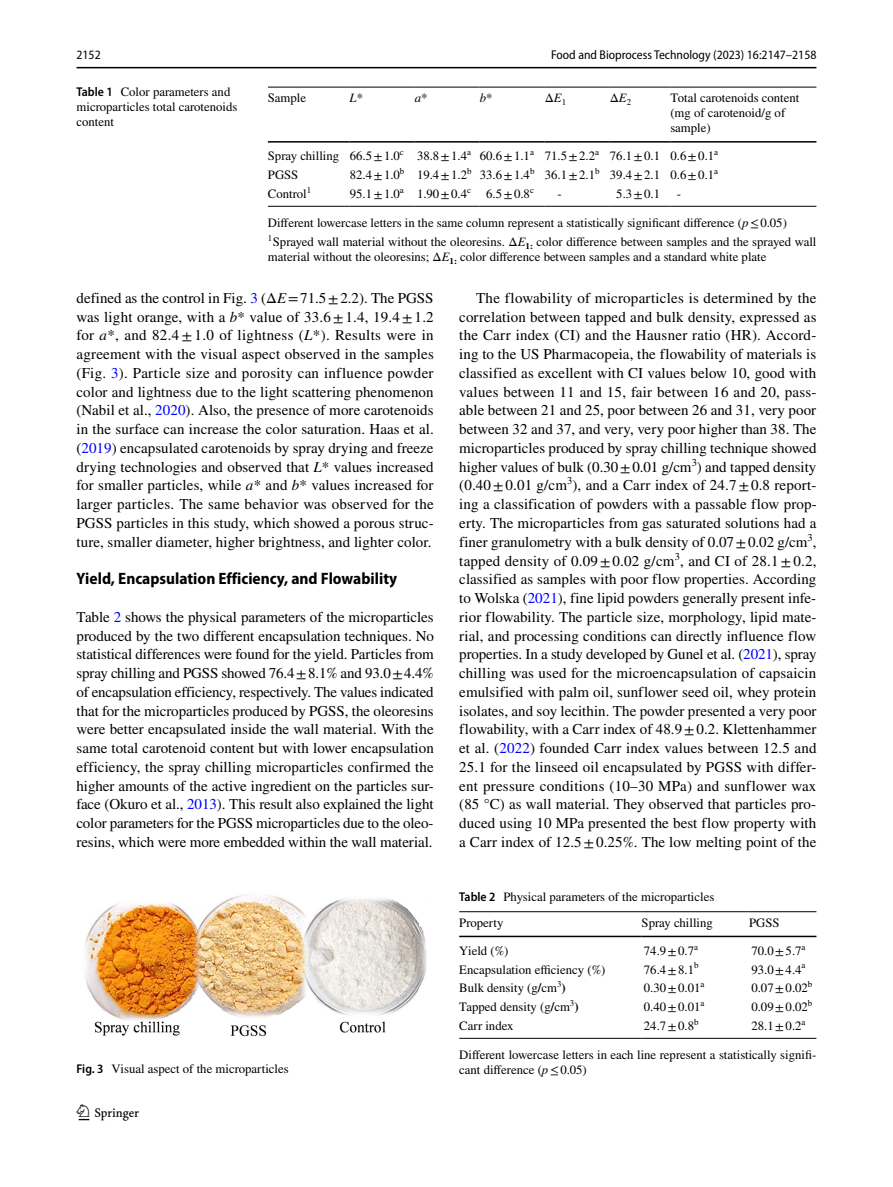
<style>
.page{position:relative;width:893px;height:1187px;background:#fff}
.page>*{position:absolute;margin:0;border:0;box-sizing:border-box;transform-origin:0 0}
.t1{font:22.5px "Springnew Regular 2";color:#000}
.t2{font:700 semi-condensed 16.5px "Myriad Pro";color:#000}
.t3{font:15px/18.8px "STIX";letter-spacing:.005em;color:#000;text-align:justify}
.t4{font:12.75px/15px "STIX";color:#000}
.t5{font:semi-condensed 12.75px "Myriad Pro";color:#000}
.t6{font:italic 12.75px "STIX";color:#000}
.s1{font-family:"Myriad Pro";font-weight:600;font-stretch:semi-condensed}
.s2{font-style:normal}
.s3{font-style:italic}
.s4{color:#00f}
.s5{font-weight:700}
</style>
<div class="page">
<hr style="left:77px;top:67px;width:739px;height:1px;background:#000">
<hr style="left:268px;top:87px;width:82px;height:1px;background:#000">
<hr style="left:268px;top:141px;width:82px;height:2px;background:#000">
<hr style="left:350px;top:87px;width:65px;height:1px;background:#000">
<hr style="left:350px;top:141px;width:65px;height:2px;background:#000">
<hr style="left:415px;top:87px;width:65px;height:1px;background:#000">
<hr style="left:415px;top:141px;width:65px;height:2px;background:#000">
<hr style="left:480px;top:87px;width:65px;height:1px;background:#000">
<hr style="left:480px;top:141px;width:65px;height:2px;background:#000">
<hr style="left:545px;top:87px;width:65px;height:1px;background:#000">
<hr style="left:545px;top:141px;width:65px;height:2px;background:#000">
<hr style="left:610px;top:87px;width:60px;height:1px;background:#000">
<hr style="left:610px;top:141px;width:60px;height:2px;background:#000">
<hr style="left:670px;top:87px;width:146px;height:1px;background:#000">
<hr style="left:670px;top:141px;width:146px;height:2px;background:#000">
<hr style="left:268px;top:206px;width:82px;height:1px;background:#000">
<hr style="left:350px;top:206px;width:65px;height:1px;background:#000">
<hr style="left:415px;top:206px;width:65px;height:1px;background:#000">
<hr style="left:480px;top:206px;width:65px;height:1px;background:#000">
<hr style="left:545px;top:206px;width:65px;height:1px;background:#000">
<hr style="left:610px;top:206px;width:60px;height:1px;background:#000">
<hr style="left:670px;top:206px;width:146px;height:1px;background:#000">
<img style="left:85px;top:895px;width:342px;height:142px">
<hr style="left:459px;top:911px;width:183px;height:1px;background:#000">
<hr style="left:459px;top:935px;width:183px;height:2px;background:#000">
<hr style="left:642px;top:911px;width:107px;height:1px;background:#000">
<hr style="left:642px;top:935px;width:107px;height:2px;background:#000">
<hr style="left:749px;top:911px;width:67px;height:1px;background:#000">
<hr style="left:749px;top:935px;width:67px;height:2px;background:#000">
<hr style="left:459px;top:1037px;width:183px;height:1px;background:#000">
<hr style="left:642px;top:1037px;width:107px;height:1px;background:#000">
<hr style="left:749px;top:1037px;width:67px;height:1px;background:#000">
<p class="t5" style="left:77px;top:48px;width:26px">2152</p>
<p class="t5" style="left:551px;top:48px;width:267px">Food and Bioprocess Technology (2023) 16:2147–2158</p>
<p class="t4" style="left:77px;top:85px;width:162px"><span class="s1">Table 1</span> Color parameters and microparticles total carotenoids content</p>
<p class="t4" style="left:268px;top:91px;width:40px">Sample</p>
<p class="t6" style="left:350px;top:89px;width:15px">L<span class="s2">*</span></p>
<p class="t6" style="left:415px;top:89px;width:14px">a<span class="s2">*</span></p>
<p class="t6" style="left:480px;top:89px;width:14px">b<span class="s2">*</span></p>
<p class="t4" style="left:545px;top:91px;width:23px">Δ<span class="s3">E</span><sub>1</sub></p>
<p class="t4" style="left:610px;top:91px;width:23px">Δ<span class="s3">E</span><sub>2</sub></p>
<p class="t4" style="left:670px;top:91px;width:131px">Total carotenoids content (mg of carotenoid/g of sample)</p>
<p class="t4" style="left:268px;top:147px;width:452px;line-height:18.8px">Spray chilling 66.5±1.0<sup>c</sup> 38.8±1.4<sup>a</sup> 60.6±1.1<sup>a</sup> 71.5±2.2<sup>a</sup> 76.1±0.1 0.6±0.1<sup>a<br></sup>PGSS</p>
<p class="t4" style="left:350px;top:168px;width:370px">82.4±1.0<sup>b</sup> 19.4±1.2<sup>b</sup> 33.6±1.4<sup>b</sup> 36.1±2.1<sup>b</sup> 39.4±2.1 0.6±0.1<sup>a</sup></p>
<p class="t4" style="left:268px;top:187px;width:45px">Control<sup>1</sup></p>
<p class="t4" style="left:350px;top:187px;width:186px">95.1±1.0<sup>a</sup> 1.90±0.4<sup>c</sup> 6.5±0.8<sup>c</sup></p>
<p class="t4" style="left:558px;top:187px;width:6px">-</p>
<p class="t4" style="left:616px;top:187px;width:45px">5.3±0.1</p>
<p class="t4" style="left:677px;top:187px;width:6px">-</p>
<p class="t4" style="left:268px;top:213px;width:550px;line-height:19.2px">Different lowercase letters in the same column represent a statistically significant difference (<span class="s3">p</span>≤0.05)<br><sup>1</sup>Sprayed wall material without the oleoresins. Δ<span class="s3">E</span><sub>1:</sub> color difference between samples and the sprayed wall</p>
<p class="t4" style="left:268px;top:250px;width:500px">material without the oleoresins; Δ<span class="s3">E</span><sub>1:</sub> color difference between samples and a standard white plate</p>
<p class="t3" style="left:77px;top:289px;width:359px">defined as the control in Fig. <span class="s4">3</span> (Δ<span class="s3">E</span>=71.5±2.2). The PGSS was light orange, with a <span class="s3">b</span>* value of 33.6±1.4, 19.4±1.2 for <span class="s3">a</span>*, and 82.4±1.0 of lightness (<span class="s3">L</span>*). Results were in agreement with the visual aspect observed in the samples (Fig. <span class="s4">3</span>). Particle size and porosity can influence powder color and lightness due to the light scattering phenomenon (Nabil et al., <span class="s4">2020</span>). Also, the presence of more carotenoids in the surface can increase the color saturation. Haas et al. (<span class="s4">2019</span>) encapsulated carotenoids by spray drying and freeze drying technologies and observed that <span class="s3">L</span>* values increased for smaller particles, while <span class="s3">a</span>* and <span class="s3">b</span>* values increased for larger particles. The same behavior was observed for the PGSS particles in this study, which showed a porous struc&shy;ture, smaller diameter, higher brightness, and lighter color.</p>
<p class="t2" style="left:77px;top:569px;width:322px">Yield, Encapsulation Efficiency, and Flowability</p>
<p class="t3" style="left:76px;top:608px;width:359px">Table <span class="s4">2</span> shows the physical parameters of the microparticles produced by the two different encapsulation techniques. No statistical differences were found for the yield. Particles from spray chilling and PGSS showed 76.4±8.1% and 93.0±4.4% of encapsulation efficiency, respectively. The values indicated that for the microparticles produced by PGSS, the oleoresins were better encapsulated inside the wall material. With the same total carotenoid content but with lower encapsulation efficiency, the spray chilling microparticles confirmed the higher amounts of the active ingredient on the particles sur&shy;face (Okuro et al., <span class="s4">2013</span>). This result also explained the light color parameters for the PGSS microparticles due to the oleo&shy;resins, which were more embedded within the wall material.</p>
<p class="t4" style="left:77px;top:1061px;width:214px"><span class="s1">Fig. 3</span> Visual aspect of the microparticles</p>
<h1 class="t1" style="left:79px;top:1104px;width:62px">1 3</h1>
<p class="t3" style="left:459px;top:289px;width:359px;text-indent:17px">The flowability of microparticles is determined by the correlation between tapped and bulk density, expressed as the Carr index (CI) and the Hausner ratio (HR). Accord&shy;ing to the US Pharmacopeia, the flowability of materials is classified as excellent with CI values below 10, good with values between 11 and 15, fair between 16 and 20, pass&shy;able between 21 and 25, poor between 26 and 31, very poor between 32 and 37, and very, very poor higher than 38. The microparticles produced by spray chilling technique showed higher values of bulk (0.30±0.01 g/cm<sup>3</sup>) and tapped density (0.40±0.01 g/cm<sup>3</sup>), and a Carr index of 24.7±0.8 report&shy;ing a classification of powders with a passable flow prop&shy;erty. The microparticles from gas saturated solutions had a finer granulometry with a bulk density of 0.07±0.02 g/cm<sup>3</sup>, tapped density of 0.09±0.02 g/cm<sup>3</sup>, and CI of 28.1±0.2, classified as samples with poor flow properties. According to Wolska (<span class="s4">2021</span>), fine lipid powders generally present infe&shy;rior flowability. The particle size, morphology, lipid mate&shy;rial, and processing conditions can directly influence flow properties. In a study developed by Gunel et al. (<span class="s4">2021</span>), spray chilling was used for the microencapsulation of capsaicin emulsified with palm oil, sunflower seed oil, whey protein isolates, and soy lecithin. The powder presented a very poor flowability, with a Carr index of 48.9±0.2. Klettenhammer et al. (<span class="s4">2022</span>) founded Carr index values between 12.5 and 25.1 for the linseed oil encapsulated by PGSS with differ&shy;ent pressure conditions (10–30 MPa) and sunflower wax (85 °C) as wall material. They observed that particles pro&shy;duced using 10 MPa presented the best flow property with a Carr index of 12.5±0.25%. The low melting point of the</p>
<p class="t4" style="left:459px;top:890px;width:257px"><span class="s1">Table 2</span> Physical parameters of the microparticles</p>
<p class="t4" style="left:459px;top:915px;width:46px">Property</p>
<p class="t4" style="left:642px;top:915px;width:73px">Spray chilling</p>
<p class="t4" style="left:749px;top:915px;width:32px">PGSS</p>
<p class="t4" style="left:459px;top:943px;width:51px">Yield (%)</p>
<p class="t4" style="left:644px;top:943px;width:56px">74.9±0.7<sup>a</sup></p>
<p class="t4" style="left:751px;top:943px;width:56px">70.0±5.7<sup>a</sup></p>
<p class="t4" style="left:459px;top:962px;width:148px">Encapsulation efficiency (%)</p>
<p class="t4" style="left:644px;top:962px;width:56px">76.4±8.1<sup>b</sup></p>
<p class="t4" style="left:751px;top:962px;width:56px">93.0±4.4<sup>a</sup></p>
<p class="t4" style="left:459px;top:981px;width:108px">Bulk density (g<span class="s5">/</span>cm<sup>3</sup><span class="s5">)</span></p>
<p class="t4" style="left:644px;top:981px;width:62px">0.30±0.01<sup>a</sup></p>
<p class="t4" style="left:751px;top:981px;width:63px">0.07±0.02<sup>b</sup></p>
<p class="t4" style="left:459px;top:999px;width:121px">Tapped density (g<span class="s5">/</span>cm<sup>3</sup><span class="s5">)</span></p>
<p class="t4" style="left:644px;top:999px;width:62px">0.40±0.01<sup>a</sup></p>
<p class="t4" style="left:751px;top:999px;width:63px">0.09±0.02<sup>b</sup></p>
<p class="t4" style="left:459px;top:1018px;width:56px">Carr index</p>
<p class="t4" style="left:644px;top:1018px;width:56px">24.7±0.8<sup>b</sup></p>
<p class="t4" style="left:751px;top:1018px;width:56px">28.1±0.2<sup>a</sup></p>
<p class="t4" style="left:459px;top:1047px;width:359px">Different lowercase letters in each line represent a statistically signifi&shy;cant difference (<span class="s3">p</span>≤0.05)</p>
</div>
